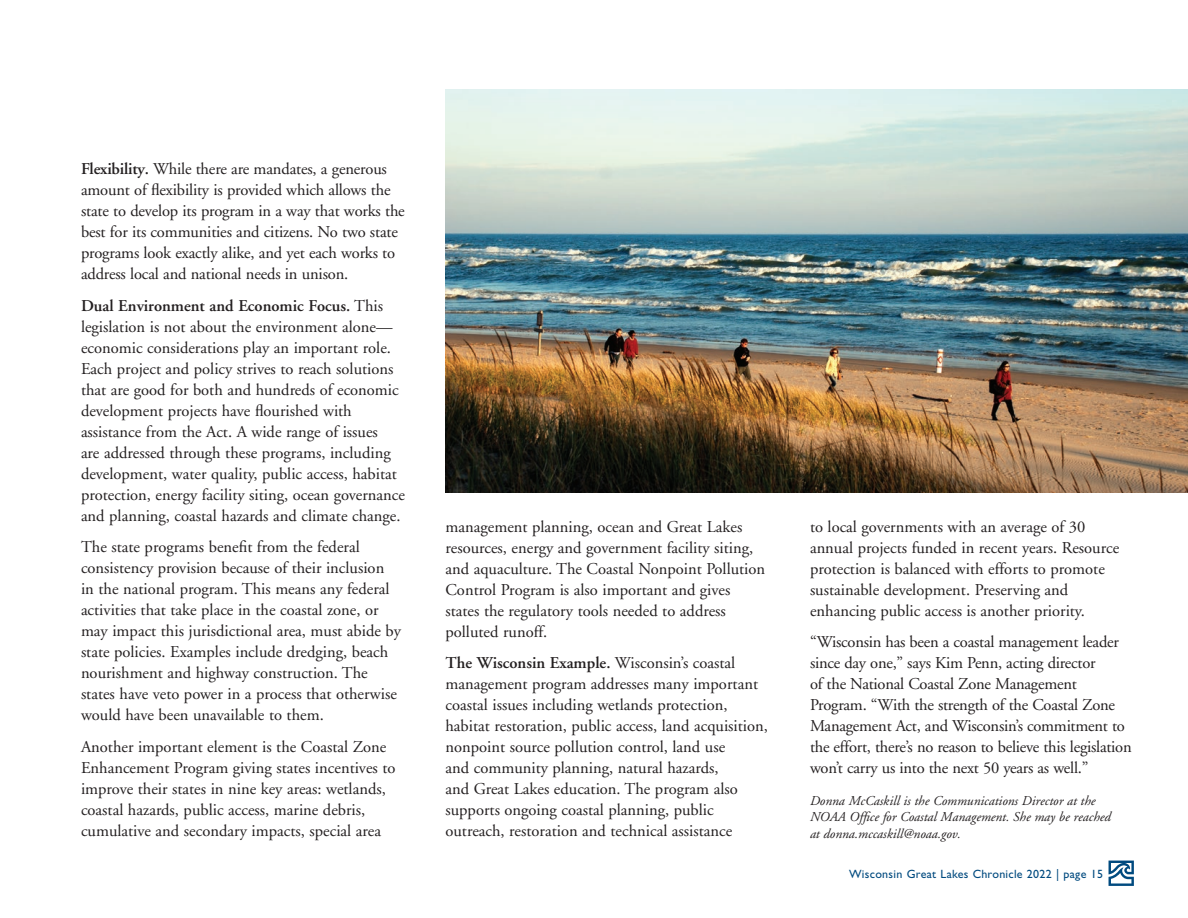
<style>
.page{position:relative;width:1188px;height:918px;background:#fff}
.page>*{position:absolute;margin:0;border:0;box-sizing:border-box;transform-origin:0 0}
.t1{font:16.5px/21px "Adobe Garamond";color:#231f20}
.t2{font:italic 13.5px/16.5px "Adobe Garamond";color:#231f20}
.t3{font:12px "Gill Sans";letter-spacing:.025em;color:#004a7f}
.s1{font-weight:600}
</style>
<div class="page">
<svg style="left:1109px;top:861px;width:25px;height:25px"></svg>
<img style="left:446px;top:90px;width:742px;height:402px">
<p class="t1" style="left:81px;top:159px;width:325px"><span class="s1">Flexibility.</span> While there are mandates, a generous amount of flexibility is provided which allows the state to develop its program in a way that works the best for its communities and citizens. No two state programs look exactly alike, and yet each works to address local and national needs in unison.</p>
<p class="t1" style="left:81px;top:295px;width:326px"><span class="s1">Dual Environment and Economic Focus.</span> This legislation is not about the environment alone— economic considerations play an important role.<br>Each project and policy strives to reach solutions that are good for both and hundreds of economic development projects have flourished with assistance from the Act. A wide range of issues<br>are addressed through these programs, including development, water quality, public access, habitat protection, energy facility siting, ocean governance and planning, coastal hazards and climate change.</p>
<p class="t1" style="left:81px;top:537px;width:321px">The state programs benefit from the federal consistency provision because of their inclusion in the national program. This means any federal activities that take place in the coastal zone, or may impact this jurisdictional area, must abide by state policies. Examples include dredging, beach nourishment and highway construction. The states have veto power in a process that otherwise would have been unavailable to them.</p>
<p class="t1" style="left:81px;top:736px;width:316px">Another important element is the Coastal Zone Enhancement Program giving states incentives to improve their states in nine key areas: wetlands, coastal hazards, public access, marine debris, cumulative and secondary impacts, special area</p>
<p class="t1" style="left:446px;top:516px;width:321px">management planning, ocean and Great Lakes resources, energy and government facility siting, and aquaculture. The Coastal Nonpoint Pollution Control Program is also important and gives states the regulatory tools needed to address polluted runoff.</p>
<p class="t1" style="left:446px;top:653px;width:324px"><span class="s1">The Wisconsin Example.</span> Wisconsin’s coastal management program addresses many important coastal issues including wetlands protection, habitat restoration, public access, land acquisition, nonpoint source pollution control, land use<br>and community planning, natural hazards,<br>and Great Lakes education. The program also supports ongoing coastal planning, public outreach, restoration and technical assistance</p>
<p class="t1" style="left:810px;top:516px;width:311px">to local governments with an average of 30 annual projects funded in recent years. Resource protection is balanced with efforts to promote sustainable development. Preserving and enhancing public access is another priority.</p>
<p class="t1" style="left:810px;top:632px;width:323px">“Wisconsin has been a coastal management leader since day one,” says Kim Penn, acting director<br>of the National Coastal Zone Management Program. “With the strength of the Coastal Zone Management Act, and Wisconsin’s commitment to the effort, there’s no reason to believe this legislation won’t carry us into the next 50 years as well.”</p>
<p class="t2" style="left:810px;top:792px;width:302px">Donna McCaskill is the Communications Director at the<br>NOAA Office for Coastal Management. She may be reached at donna.mccaskill@noaa.gov.</p>
<p class="t3" style="left:849px;top:867px;width:255px">Wisconsin Great Lakes Chronicle 2022 | page 15</p>
</div>
